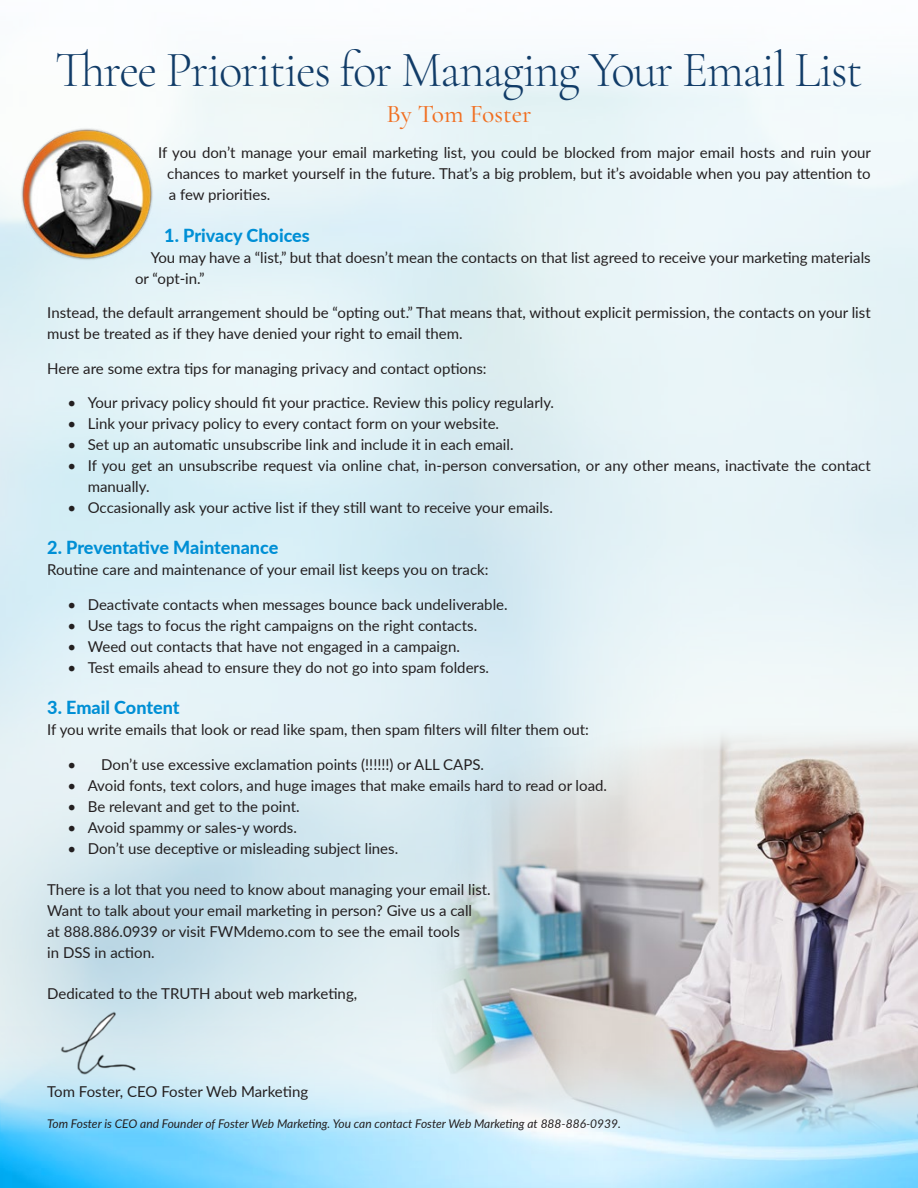
<style>
.page{position:relative;width:918px;height:1188px;background:#fff}
.page>*{position:absolute;margin:0;border:0;box-sizing:border-box;transform-origin:0 0}
.t1{font:300 51px "Cormorant Garamond";letter-spacing:-.03em;color:#113c68;scale:.96 1}
.author{font:500 25.5px "Cormorant Garamond";color:#f16f21}
.text{font:800 18px "Lato";color:#008fd5}
.text-2{font:15px/21px "Lato";color:#231f20}
.text-3{font:italic 12px "Lato";color:#231f20}
</style>
<div class="page">
<img style="left:428px;top:723px;width:490px;height:303px">
<img style="left:0;top:1026px;width:918px;height:162px">
<img style="left:47px;top:1011px;width:108px;height:64px">
<img style="left:17px;top:124px;width:140px;height:140px;border-radius:70px">
<p class="t1" style="left:55px;top:38px;width:842px">Three Priorities for Managing Your Email List</p>
<p class="author" style="left:386px;top:98px;width:147px">By Tom Foster</p>
<p class="text-2" style="left:167px;top:142px;width:705px;text-align:justify;text-indent:-9px">If you don’t manage your email marketing list, you could be blocked from major email hosts and ruin your chances to market yourself in the future. That’s a big problem, but it’s avoidable when you pay attention to a few priorities.</p>
<p class="text" style="left:164px;top:222px;width:147px">1. Privacy Choices</p>
<p class="text-2" style="left:135px;top:246px;width:737px;text-indent:16px">You may have a “list,” but that doesn’t mean the contacts on that list agreed to receive your marketing materials or “opt-in.”</p>
<p class="text-2" style="left:47px;top:301px;width:825px">Instead, the default arrangement should be “opting out.” That means that, without explicit permission, the contacts on your list must be treated as if they have denied your right to email them.</p>
<p class="text-2" style="left:47px;top:357px;width:441px">Here are some extra tips for managing privacy and contact options:</p>
<p class="text-2" style="left:68px;top:391px;width:488px">• Your privacy policy should fit your practice. Review this policy regularly.</p>
<p class="text-2" style="left:68px;top:412px;width:433px">• Link your privacy policy to every contact form on your website.</p>
<p class="text-2" style="left:68px;top:433px;width:448px">• Set up an automatic unsubscribe link and include it in each email.</p>
<p class="text-2" style="left:88px;top:454px;width:784px;text-indent:-20px">• If you get an unsubscribe request via online chat, in-person conversation, or any other means, inactivate the contact manually.</p>
<p class="text-2" style="left:68px;top:496px;width:487px">• Occasionally ask your active list if they still want to receive your emails.</p>
<p class="text" style="left:47px;top:534px;width:233px">2. Preventative Maintenance</p>
<p class="text-2" style="left:47px;top:559px;width:443px">Routine care and maintenance of your email list keeps you on track:</p>
<p class="text-2" style="left:68px;top:593px;width:442px">• Deactivate contacts when messages bounce back undeliverable.</p>
<p class="text-2" style="left:68px;top:614px;width:411px">• Use tags to focus the right campaigns on the right contacts.</p>
<p class="text-2" style="left:68px;top:635px;width:394px">• Weed out contacts that have not engaged in a campaign.</p>
<p class="text-2" style="left:68px;top:656px;width:423px">• Test emails ahead to ensure they do not go into spam folders.</p>
<p class="text" style="left:47px;top:694px;width:134px">3. Email Content</p>
<p class="text-2" style="left:47px;top:718px;width:543px">If you write emails that look or read like spam, then spam filters will filter them out:</p>
<p class="text-2" style="left:68px;top:753px;width:418px">• Don’t use excessive exclamation points (!!!!!!) or ALL CAPS.</p>
<p class="text-2" style="left:68px;top:774px;width:541px">• Avoid fonts, text colors, and huge images that make emails hard to read or load.</p>
<p class="text-2" style="left:68px;top:795px;width:234px">• Be relevant and get to the point.</p>
<p class="text-2" style="left:68px;top:816px;width:231px">• Avoid spammy or sales-y words.</p>
<p class="text-2" style="left:68px;top:837px;width:332px">• Don’t use deceptive or misleading subject lines.</p>
<p class="text-2" style="left:47px;top:878px;width:445px">There is a lot that you need to know about managing your email list.<br>Want to talk about your email marketing in person? Give us a call<br>at 888.886.0939 or visit FWMdemo.com to see the email tools<br>in DSS in action.</p>
<p class="text-2" style="left:47px;top:982px;width:311px">Dedicated to the TRUTH about web marketing,</p>
<p class="text-2" style="left:47px;top:1080px;width:263px">Tom Foster, CEO Foster Web Marketing</p>
<p class="text-3" style="left:47px;top:1115px;width:575px">Tom Foster is CEO and Founder of Foster Web Marketing. You can contact Foster Web Marketing at 888-886-0939.</p>
</div>
